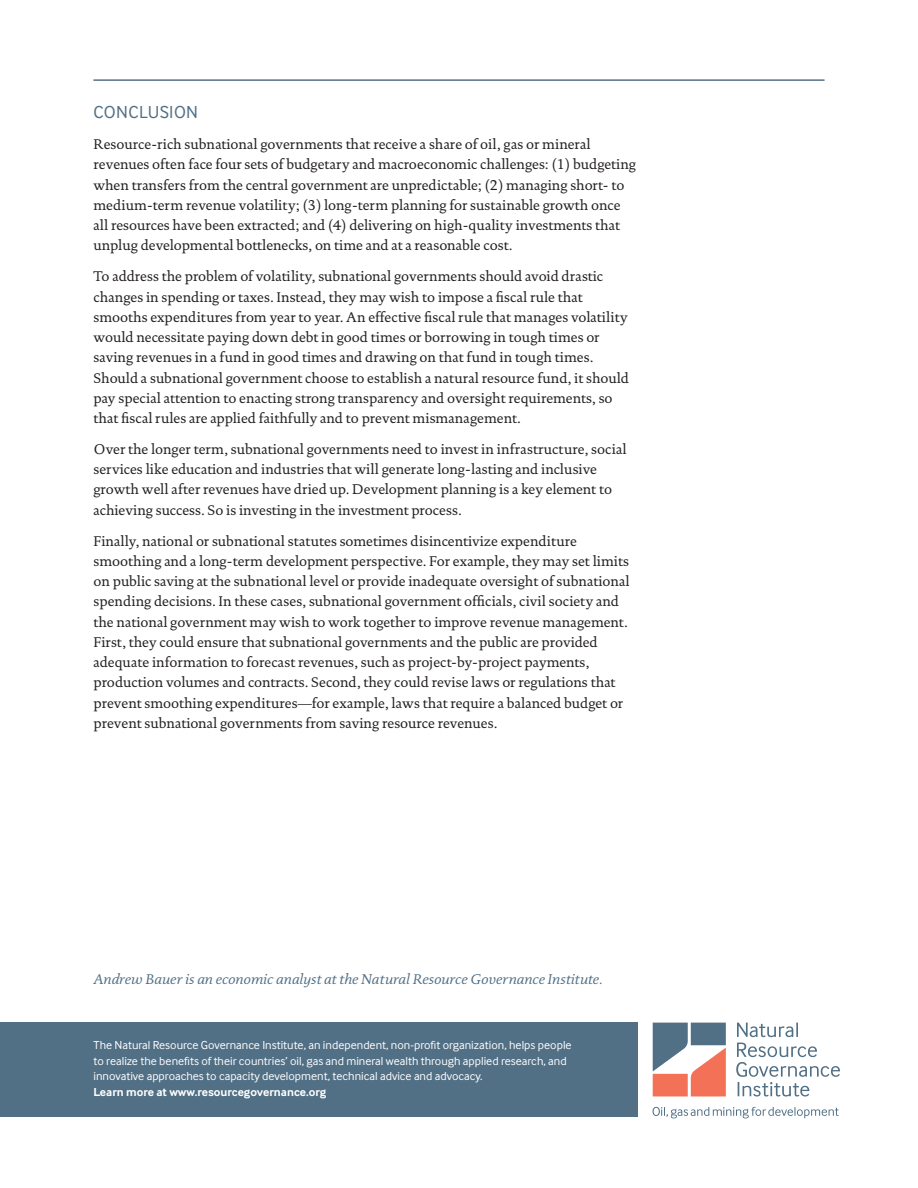
<style>
.page{position:relative;width:918px;height:1188px;background:#fff}
.page>*{position:absolute;margin:0;border:0;box-sizing:border-box;transform-origin:0 0}
.t1{font:18px "Inter Face";letter-spacing:.02em;color:#516f85}
.t2{font:14.25px/20.2px "DTL Documenta T";color:#231f20}
.t3{font:italic 14.25px "DTL Documenta T";color:#516f85}
.t4{font:12px/15.8px "Inter Face";color:#fff}
.t5{font:700 12px "Inter Face";color:#fff}
</style>
<div class="page">
<svg style="left:736px;top:1043px;width:104px;height:54px"></svg>
<svg style="left:737px;top:1023px;width:61px;height:14px"></svg>
<svg style="left:653px;top:1023px;width:73px;height:73px"></svg>
<svg style="left:653px;top:1107px;width:186px;height:11px"></svg>
<div style="left:0;top:1022px;width:638px;height:95px;background:#516f85"></div>
<hr style="left:94px;top:80px;width:730px;height:1px;background:#516f85">
<p class="t1" style="left:94px;top:102px;width:106px">CONCLUSION</p>
<p class="t2" style="left:94px;top:134px;width:544px">Resource-rich subnational governments that receive a share of oil, gas or mineral revenues often face four sets of budgetary and macroeconomic challenges: (1) budgeting when transfers from the central government are unpredictable; (2) managing short- to medium-term revenue volatility; (3) long-term planning for sustainable growth once all resources have been extracted; and (4) delivering on high-quality investments that unplug developmental bottlenecks, on time and at a reasonable cost.</p>
<p class="t2" style="left:94px;top:266px;width:537px">To address the problem of volatility, subnational governments should avoid drastic changes in spending or taxes. Instead, they may wish to impose a fiscal rule that smooths expenditures from year to year. An effective fiscal rule that manages volatility would necessitate paying down debt in good times or borrowing in tough times or saving revenues in a fund in good times and drawing on that fund in tough times.<br>Should a subnational government choose to establish a natural resource fund, it should pay special attention to enacting strong transparency and oversight requirements, so that fiscal rules are applied faithfully and to prevent mismanagement.</p>
<p class="t2" style="left:94px;top:439px;width:535px">Over the longer term, subnational governments need to invest in infrastructure, social services like education and industries that will generate long-lasting and inclusive growth well after revenues have dried up. Development planning is a key element to achieving success. So is investing in the investment process.</p>
<p class="t2" style="left:94px;top:531px;width:538px">Finally, national or subnational statutes sometimes disincentivize expenditure smoothing and a long-term development perspective. For example, they may set limits on public saving at the subnational level or provide inadequate oversight of subnational spending decisions. In these cases, subnational government officials, civil society and the national government may wish to work together to improve revenue management.<br>First, they could ensure that subnational governments and the public are provided adequate information to forecast revenues, such as project-by-project payments, production volumes and contracts. Second, they could revise laws or regulations that prevent smoothing expenditures—for example, laws that require a balanced budget or prevent subnational governments from saving resource revenues.</p>
<p class="t3" style="left:94px;top:971px;width:510px">Andrew Bauer is an economic analyst at the Natural Resource Governance Institute.</p>
<p class="t4" style="left:94px;top:1037px;width:480px">The Natural Resource Governance Institute, an independent, non-profit organization, helps people to realize the benefits of their countries’ oil, gas and mineral wealth through applied research, and innovative approaches to capacity development, technical advice and advocacy.</p>
<p class="t5" style="left:94px;top:1085px;width:234px">Learn more at www.resourcegovernance.org</p>
</div>
